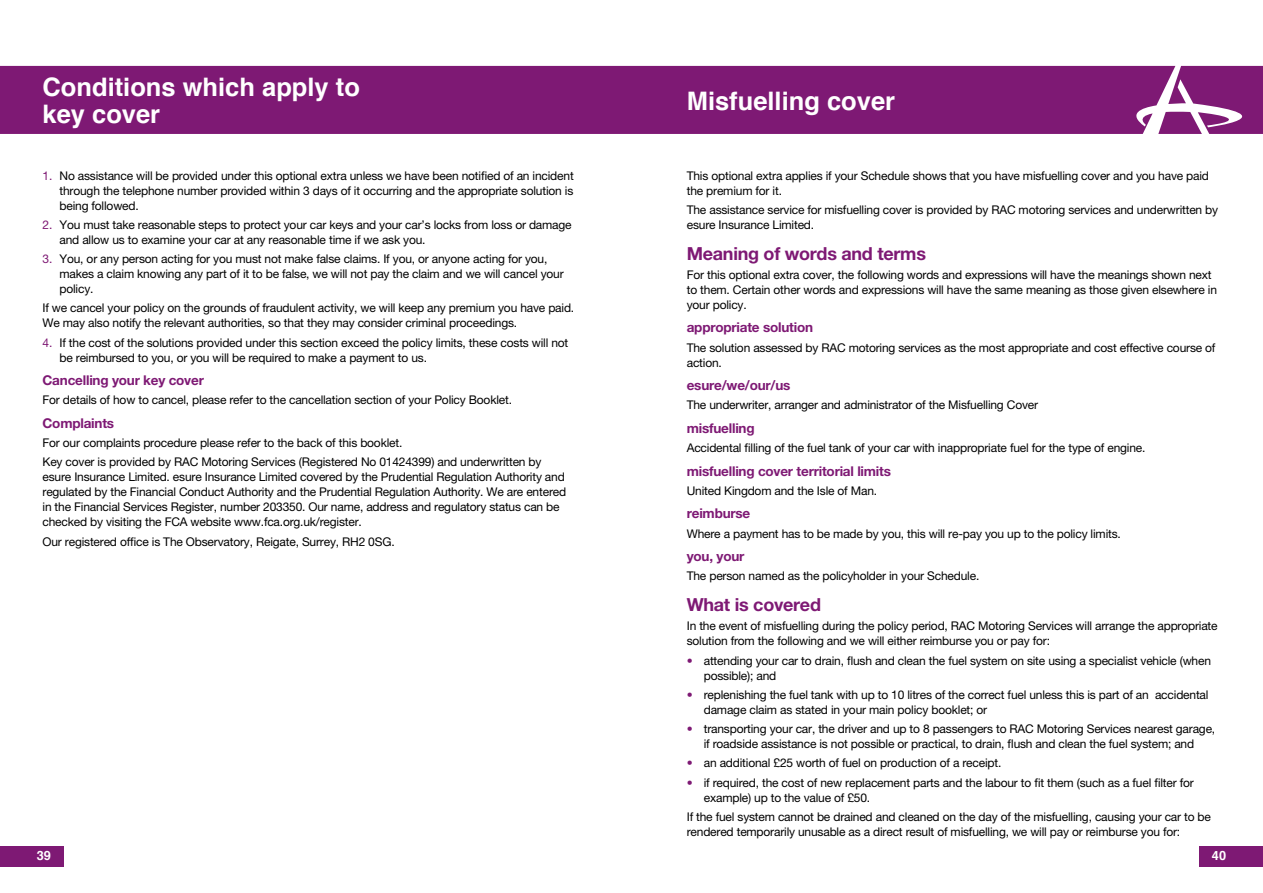
<style>
.page{position:relative;width:1263px;height:893px;background:#fff}
.page>*{position:absolute;margin:0;border:0;box-sizing:border-box;transform-origin:0 0}
.t1{font:700 25.5px/27px "Helvetica";color:#fff}
.t2{font:700 18px "Helvetica Neue";letter-spacing:-.015em;color:#7e1974}
.t3{font:700 13.5px "Helvetica Neue";letter-spacing:-.015em;color:#7e1974}
.t4{font:700 12.75px "Helvetica";color:#fff}
.t5{font:12px/15px "Helvetica Neue";letter-spacing:-.015em;color:#000}
.s1{color:#7e1974}
</style>
<div class="page">
<div style="left:0;top:66px;width:1158px;height:68px;background:#7e1974"></div>
<svg style="left:1158px;top:66px;width:105px;height:68px"></svg>
<div style="left:1199px;top:846px;width:64px;height:20px;background:#7e1974"></div>
<div style="left:0;top:846px;width:64px;height:20px;background:#7e1974"></div>
<h1 class="t1" style="left:43px;top:74px;width:319px">Conditions which apply to key cover</h1>
<p class="t5" style="left:60px;top:168px;width:516px;text-align:justify;text-indent:-17px"><span class="s1">1.</span> No assistance will be provided under this optional extra unless we have been notified of an incident through the telephone number provided within 3 days of it occurring and the appropriate solution is being followed.</p>
<p class="t5" style="left:60px;top:217px;width:514px;text-indent:-17px"><span class="s1">2.</span> You must take reasonable steps to protect your car keys and your car’s locks from loss or damage and allow us to examine your car at any reasonable time if we ask you.</p>
<p class="t5" style="left:60px;top:251px;width:506px;text-indent:-17px"><span class="s1">3.</span> You, or any person acting for you must not make false claims. If you, or anyone acting for you, makes a claim knowing any part of it to be false, we will not pay the claim and we will cancel your policy.</p>
<p class="t5" style="left:43px;top:300px;width:533px">If we cancel your policy on the grounds of fraudulent activity, we will keep any premium you have paid.<br>We may also notify the relevant authorities, so that they may consider criminal proceedings.</p>
<p class="t5" style="left:60px;top:335px;width:510px;text-indent:-17px"><span class="s1">4.</span> If the cost of the solutions provided under this section exceed the policy limits, these costs will not be reimbursed to you, or you will be required to make a payment to us.</p>
<p class="t3" style="left:43px;top:372px;width:163px">Cancelling your key cover</p>
<p class="t5" style="left:43px;top:392px;width:471px">For details of how to cancel, please refer to the cancellation section of your Policy Booklet.</p>
<p class="t3" style="left:43px;top:415px;width:73px">Complaints</p>
<p class="t5" style="left:43px;top:433px;width:500px;line-height:19.2px">For our complaints procedure please refer to the back of this booklet.<br>Key cover is provided by RAC Motoring Services (Registered No 01424399) and underwritten by</p>
<p class="t5" style="left:43px;top:469px;width:525px">esure Insurance Limited. esure Insurance Limited covered by the Prudential Regulation Authority and regulated by the Financial Conduct Authority and the Prudential Regulation Authority. We are entered in the Financial Services Register, number 203350. Our name, address and regulatory status can be checked by visiting the FCA website www.fca.org.uk/register.</p>
<p class="t5" style="left:43px;top:534px;width:354px">Our registered office is The Observatory, Reigate, Surrey, RH2 0SG.</p>
<h1 class="t1" style="left:687px;top:87px;width:210px">Misfuelling cover</h1>
<p class="t5" style="left:687px;top:168px;width:524px">This optional extra applies if your Schedule shows that you have misfuelling cover and you have paid the premium for it.</p>
<p class="t5" style="left:687px;top:202px;width:533px">The assistance service for misfuelling cover is provided by RAC motoring services and underwritten by esure Insurance Limited.</p>
<h2 class="t2" style="left:687px;top:242px;width:241px">Meaning of words and terms</h2>
<p class="t5" style="left:687px;top:267px;width:532px">For this optional extra cover, the following words and expressions will have the meanings shown next to them. Certain other words and expressions will have the same meaning as those given elsewhere in your policy.</p>
<p class="t3" style="left:687px;top:319px;width:128px">appropriate solution</p>
<p class="t5" style="left:687px;top:340px;width:530px">The solution assessed by RAC motoring services as the most appropriate and cost effective course of action.</p>
<p class="t3" style="left:687px;top:377px;width:105px">esure/we/our/us</p>
<p class="t5" style="left:687px;top:397px;width:353px">The underwriter, arranger and administrator of the Misfuelling Cover</p>
<p class="t3" style="left:687px;top:420px;width:69px">misfuelling</p>
<p class="t5" style="left:687px;top:440px;width:460px">Accidental filling of the fuel tank of your car with inappropriate fuel for the type of engine.</p>
<p class="t3" style="left:687px;top:462px;width:206px">misfuelling cover territorial limits</p>
<p class="t5" style="left:687px;top:483px;width:192px">United Kingdom and the Isle of Man.</p>
<p class="t3" style="left:687px;top:505px;width:65px">reimburse</p>
<p class="t5" style="left:687px;top:526px;width:436px">Where a payment has to be made by you, this will re-pay you up to the policy limits.</p>
<p class="t3" style="left:687px;top:548px;width:59px">you, your</p>
<p class="t5" style="left:687px;top:568px;width:294px">The person named as the policyholder in your Schedule.</p>
<h2 class="t2" style="left:687px;top:594px;width:136px">What is covered</h2>
<p class="t5" style="left:687px;top:618px;width:532px">In the event of misfuelling during the policy period, RAC Motoring Services will arrange the appropriate solution from the following and we will either reimburse you or pay for:</p>
<p class="t5" style="left:704px;top:653px;width:509px;text-indent:-17px"><span class="s1">•</span> attending your car to drain, flush and clean the fuel system on site using a specialist vehicle (when possible); and</p>
<p class="t5" style="left:704px;top:687px;width:506px;text-indent:-17px"><span class="s1">•</span> replenishing the fuel tank with up to 10 litres of the correct fuel unless this is part of an accidental damage claim as stated in your main policy booklet; or</p>
<p class="t5" style="left:687px;top:721px;width:530px;text-align:center"><span class="s1">•</span> transporting your car, the driver and up to 8 passengers to RAC Motoring Services nearest garage, if roadside assistance is not possible or practical, to drain, flush and clean the fuel system; and</p>
<p class="t5" style="left:687px;top:755px;width:316px"><span class="s1">•</span> an additional £25 worth of fuel on production of a receipt.</p>
<p class="t5" style="left:704px;top:775px;width:491px;text-indent:-17px"><span class="s1">•</span> if required, the cost of new replacement parts and the labour to fit them (such as a fuel filter for example) up to the value of £50.</p>
<p class="t5" style="left:687px;top:809px;width:526px">If the fuel system cannot be drained and cleaned on the day of the misfuelling, causing your car to be rendered temporarily unusable as a direct result of misfuelling, we will pay or reimburse you for:</p>
<p class="t4" style="left:37px;top:845px;width:16px">39</p>
<p class="t4" style="left:1212px;top:845px;width:16px">40</p>
</div>
